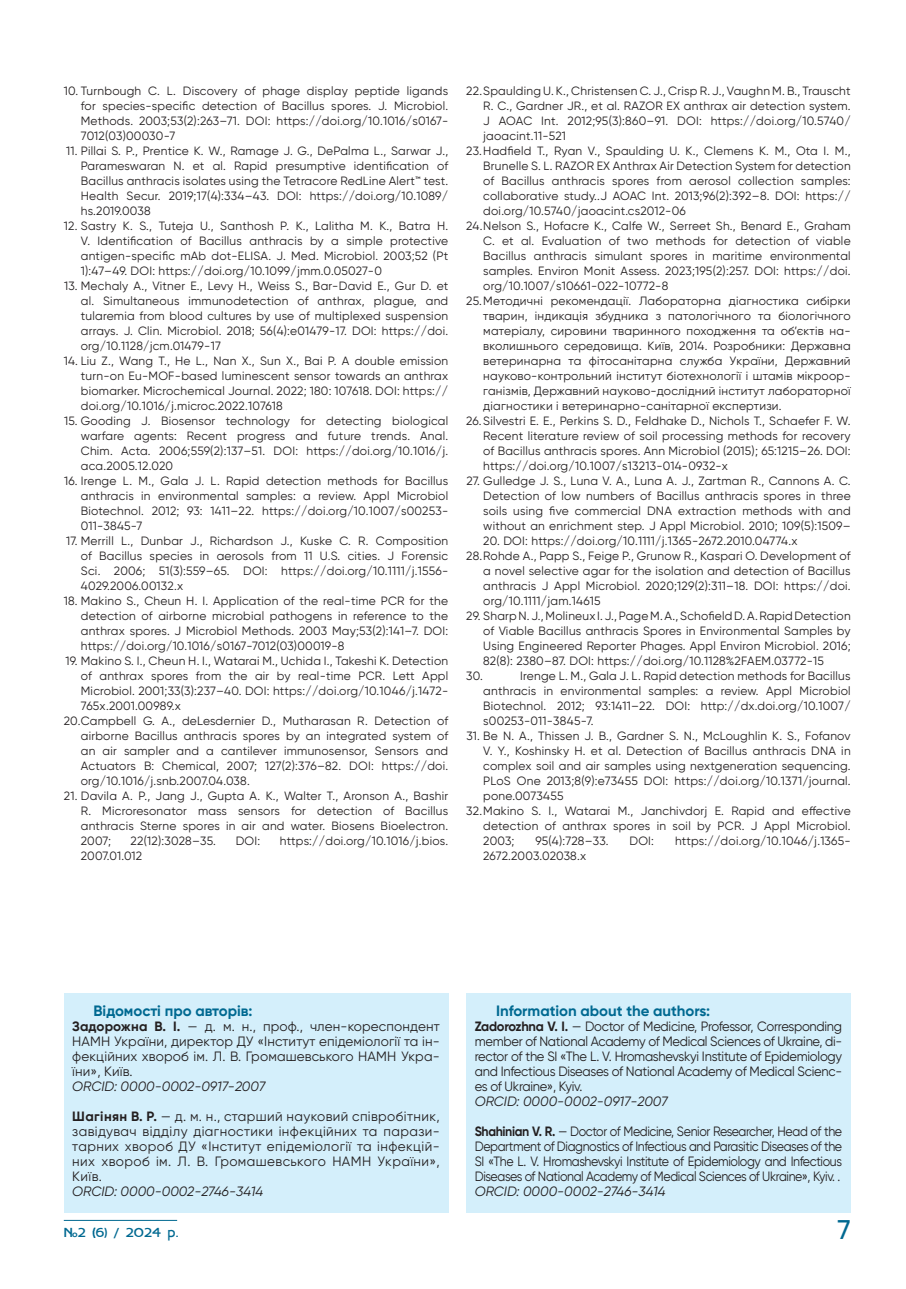
<style>
.page{position:relative;width:906px;height:1289px;background:#fff}
.page>*{position:absolute;margin:0;border:0;box-sizing:border-box;transform-origin:0 0}
.t1{font:500 27px "Gilroy";color:#006991}
.Текст{font:700 15px "Gilroy";color:#006991}
.t2{font:15px "Ambassadore Type";color:#006991}
.AUTOR{font:13.5px/15px "Gilroy";letter-spacing:-.02em;color:#231f20;text-align:justify}
.AUTOR-2{font:13.5px/15px "Gilroy";letter-spacing:-.02em;color:#231f20;text-align:justify;scale:.96 1}
.AUTOR-3{font:13.5px/15px "Gilroy";letter-spacing:-.02em;color:#231f20;text-align:justify;scale:.92 1}
.AUTOR-4{font:italic 13.5px "Gilroy";color:#231f20}
.Текст-2{font:italic 13.5px "Gilroy";color:#231f20}
.Література_з_табом{font:12px/15px "Gilroy";letter-spacing:.02em;color:#231f20;text-align:justify}
.s1{font-weight:700}
</style>
<div class="page">
<hr style="left:64px;top:1219px;width:113px;height:1px;background:#006991">
<div style="left:64px;top:993px;width:384px;height:219px;background:#d4effb"></div>
<div style="left:466px;top:993px;width:384px;height:219px;background:#d4effb"></div>
<p class="Література_з_табом" style="left:81px;top:83px;width:369px;text-indent:-17px">10. Turnbough C. L. Discovery of phage display peptide ligands for species-specific detection of Bacillus spores. J. Microbiol.<br>Methods. 2003;53(2):263–71. DOI: https://doi.org/10.1016/s0167- 7012(03)00030-7</p>
<p class="Література_з_табом" style="left:81px;top:143px;width:369px;text-indent:-15px">11. Pillai S. P., Prentice K. W., Ramage J. G., DePalma L., Sarwar J., Parameswaran N. et al. Rapid presumptive identification of Bacillus anthracis isolates using the Tetracore RedLine Alert™ test.<br>Health Secur. 2019;17(4):334–43. DOI: https://doi.org/10.1089/ hs.2019.0038</p>
<p class="Література_з_табом" style="left:81px;top:218px;width:369px;text-indent:-17px">12. Sastry K. S., Tuteja U., Santhosh P. K., Lalitha M. K., Batra H.<br>V. Identification of Bacillus anthracis by a simple protective antigen-specific mAb dot-ELISA. J. Med. Microbiol. 2003;52 (Pt 1):47–49. DOI: https://doi.org/10.1099/jmm.0.05027-0</p>
<p class="Література_з_табом" style="left:81px;top:278px;width:369px;text-indent:-17px">13. Mechaly A., Vitner E., Levy H., Weiss S., Bar-David E., Gur D. et al. Simultaneous immunodetection of anthrax, plague, and tularemia from blood cultures by use of multiplexed suspension arrays. J. Clin. Microbiol. 2018; 56(4):e01479-17. DOI: https://doi. org/10.1128/jcm.01479-17</p>
<p class="Література_з_табом" style="left:81px;top:353px;width:369px;text-indent:-17px">14. Liu Z., Wang T., He L., Nan X., Sun X., Bai P. A double emission turn-on Eu-MOF-based luminescent sensor towards an anthrax biomarker. Microchemical Journal. 2022; 180: 107618. DOI: https:// doi.org/10.1016/j.microc.2022.107618</p>
<p class="Література_з_табом" style="left:81px;top:413px;width:369px;text-indent:-17px">15. Gooding J. Biosensor technology for detecting biological warfare agents: Recent progress and future trends. Anal.<br>Chim. Acta. 2006;559(2):137–51. DOI: https://doi.org/10.1016/j. aca.2005.12.020</p>
<p class="Література_з_табом" style="left:81px;top:473px;width:369px;text-indent:-17px">16. Irenge L. M., Gala J. L. Rapid detection methods for Bacillus anthracis in environmental samples: a review. Appl Microbiol Biotechnol. 2012; 93: 1411–22. https://doi.org/10.1007/s00253- 011-3845-7</p>
<p class="Література_з_табом" style="left:81px;top:533px;width:369px;text-indent:-15px">17. Merrill L., Dunbar J., Richardson J., Kuske C. R. Composition of Bacillus species in aerosols from 11 U.S. cities. J Forensic Sci. 2006; 51(3):559–65. DOI: https://doi.org/10.1111/j.1556- 4029.2006.00132.x</p>
<p class="Література_з_табом" style="left:81px;top:593px;width:369px;text-indent:-17px">18. Makino S., Cheun H. I. Application of the real-time PCR for the detection of airborne microbial pathogens in reference to the anthrax spores. J Microbiol Methods. 2003 May;53(2):141–7. DOI: https://doi.org/10.1016/s0167-7012(03)00019-8</p>
<p class="Література_з_табом" style="left:81px;top:653px;width:369px;text-indent:-15px">19. Makino S. I., Cheun H. I., Watarai M., Uchida I., Takeshi K. Detection of anthrax spores from the air by real-time PCR. Lett Appl Microbiol. 2001;33(3):237–40. DOI: https://doi.org/10.1046/j.1472- 765x.2001.00989.x</p>
<p class="Література_з_табом" style="left:81px;top:713px;width:369px;text-indent:-17px">20.Campbell G. A., deLesdernier D., Mutharasan R. Detection of airborne Bacillus anthracis spores by an integrated system of an air sampler and a cantilever immunosensor, Sensors and Actuators B: Chemical, 2007; 127(2):376–82. DOI: https://doi. org/10.1016/j.snb.2007.04.038.</p>
<p class="Література_з_табом" style="left:81px;top:788px;width:369px;text-indent:-17px">21. Davila A. P., Jang J., Gupta A. K., Walter T., Aronson A., Bashir R. Microresonator mass sensors for detection of Bacillus anthracis Sterne spores in air and water. Biosens Bioelectron.<br>2007;</p>
<p class="Література_з_табом" style="left:131px;top:833px;width:87px">22(12):3028–35.</p>
<p class="Література_з_табом" style="left:236px;top:833px;width:26px">DOI:</p>
<p class="Література_з_табом" style="left:280px;top:833px;width:170px">https://doi.org/10.1016/j.bios.</p>
<p class="Література_з_табом" style="left:81px;top:848px;width:63px">2007.01.012</p>
<p class="Література_з_табом" style="left:483px;top:83px;width:369px;text-indent:-17px">22.Spaulding U. K., Christensen C. J., Crisp R. J., Vaughn M. B., Trauscht R. C., Gardner JR., et al. RAZOR EX anthrax air detection system.<br>J AOAC Int. 2012;95(3):860–91. DOI: https://doi.org/10.5740/ jaoacint.11-521</p>
<p class="Література_з_табом" style="left:483px;top:143px;width:369px;text-indent:-17px">23.Hadfield T., Ryan V., Spaulding U. K., Clemens K. M., Ota I. M., Brunelle S. L. RAZOR EX Anthrax Air Detection System for detection of Bacillus anthracis spores from aerosol collection samples: collaborative study..J AOAC Int. 2013;96(2):392–8. DOI: https:// doi.org/10.5740/jaoacint.cs2012-06</p>
<p class="Література_з_табом" style="left:483px;top:218px;width:369px;text-indent:-17px">24.Nelson S., Hofacre K., Calfe W., Serreet Sh., Benard E., Graham C. et al. Evaluation of two methods for detection of viable Bacillus anthracis simulant spores in maritime environmental samples. Environ Monit Assess. 2023;195(2):257. DOI: https://doi. org/10.1007/s10661-022-10772-8</p>
<p class="Література_з_табом" style="left:483px;top:293px;width:369px;text-indent:-17px">25.Методичні рекомендації. Лабораторна діагностика сибірки тварин, індикація збудника з патологічного та біологічного матеріалу, сировини тваринного походження та об’єктів на&shy;вколишнього середовища. Київ, 2014. Розробники: Державна ветеринарна та фітосанітарна служба України, Державний науково-контрольний інститут біотехнології і штамів мікроор&shy;ганізмів, Державний науково-дослідний інститут лабораторної діагностики і ветеринарно-санітарної експертизи.</p>
<p class="Література_з_табом" style="left:483px;top:413px;width:369px;text-indent:-17px">26.Silvestri E. E., Perkins S. D., Feldhake D., Nichols T., Schaefer F. W.<br>Recent literature review of soil processing methods for recovery of Bacillus anthracis spores. Ann Microbiol (2015); 65:1215–26. DOI: https://doi.org/10.1007/s13213-014-0932-x</p>
<p class="Література_з_табом" style="left:483px;top:473px;width:369px;text-indent:-17px">27. Gulledge J. S., Luna V. A., Luna A. J., Zartman R., Cannons A. C.<br>Detection of low numbers of Bacillus anthracis spores in three soils using five commercial DNA extraction methods with and without an enrichment step. J Appl Microbiol. 2010; 109(5):1509–</p>
<p class="Література_з_табом" style="left:483px;top:533px;width:316px">20. DOI: https://doi.org/10.1111/j.1365-2672.2010.04774.x</p>
<p class="Література_з_табом" style="left:483px;top:548px;width:369px;text-indent:-17px">28.Rohde A., Papp S., Feige P., Grunow R., Kaspari O. Development of a novel selective agar for the isolation and detection of Bacillus anthracis J Appl Microbiol. 2020;129(2):311–18. DOI: https://doi. org/10.1111/jam.14615</p>
<p class="Література_з_табом" style="left:483px;top:608px;width:369px;text-indent:-17px">29. Sharp N. J., Molineux I. J., Page M. A., Schofield D. A. Rapid Detection of Viable Bacillus anthracis Spores in Environmental Samples by Using Engineered Reporter Phages. Appl Environ Microbiol. 2016; 82(8): 2380–87. DOI: https://doi.org/10.1128%2FAEM.03772-15</p>
<p class="Література_з_табом" style="left:466px;top:668px;width:18px">30.</p>
<p class="Література_з_табом" style="left:483px;top:668px;width:369px;text-indent:37px">Irenge L. M., Gala J. L. Rapid detection methods for Bacillus anthracis in environmental samples: a review. Appl Microbiol Biotechnol. 2012; 93:1411–22. DOI: http://dx.doi.org/10.1007/ s00253-011-3845-7.</p>
<p class="Література_з_табом" style="left:483px;top:728px;width:369px;text-indent:-17px">31. Be N. A., Thissen J. B., Gardner S. N., McLoughlin K. S., Fofanov V. Y., Koshinsky H. et al. Detection of Bacillus anthracis DNA in complex soil and air samples using nextgeneration sequencing.<br>PLoS One 2013;8(9):e73455 DOI: https://doi.org/10.1371/journal. pone.0073455</p>
<p class="Література_з_табом" style="left:483px;top:803px;width:369px;text-indent:-17px">32.Makino S. I., Watarai M., Janchivdorj E. Rapid and effective detection of anthrax spores in soil by PCR. J Appl Microbiol.<br>2003;</p>
<p class="Література_з_табом" style="left:535px;top:833px;width:75px">95(4):728–33.</p>
<p class="Література_з_табом" style="left:629px;top:833px;width:26px">DOI:</p>
<p class="Література_з_табом" style="left:675px;top:833px;width:177px">https://doi.org/10.1046/j.1365-</p>
<p class="Література_з_табом" style="left:483px;top:848px;width:104px">2672.2003.02038.x</p>
<p class="Текст" style="left:94px;top:1000px;width:161px">Відомості про авторів:</p>
<p class="AUTOR" style="left:72px;top:1018px;width:369px"><span class="s1">Задорожна В. І.</span> — д. м. н., проф., член-кореспондент НАМН України, директор ДУ «Інститут епідеміології та ін&shy;фекційних хвороб ім. Л. В. Громашевського НАМН Укра&shy;їни», Київ.</p>
<p class="Текст-2" style="left:72px;top:1077px;width:195px">ORCID: 0000-0002-0917-2007</p>
<p class="AUTOR" style="left:72px;top:1108px;width:369px"><span class="s1">Шагінян В. Р.</span> — д. м. н., старший науковий співробітник, завідувач відділу діагностики інфекційних та парази&shy;тарних хвороб ДУ «Інститут епідеміології та інфекцій&shy;них хвороб ім. Л. В. Громашевського НАМН України», Київ.</p>
<p class="AUTOR-4" style="left:72px;top:1182px;width:192px">ORCID: 0000-0002-2746-3414</p>
<p class="Текст" style="left:496px;top:1000px;width:216px">Information about the authors:</p>
<p class="AUTOR-2" style="left:475px;top:1018px;width:384px"><span class="s1">Zadorozhna V. I.</span> — Doctor of Medicine, Professor, Сorresponding member of National Academy of Medical Sciences of Ukraine, di&shy;rector of the SI «The L. V. Hromashevskyi Institute of Epidemiology and Infectious Diseases of National Academy of Medical Scienc&shy;es of Ukraine», Kyiv.</p>
<p class="AUTOR-4" style="left:475px;top:1092px;width:195px">ORCID: 0000-0002-0917-2007</p>
<p class="AUTOR-3" style="left:475px;top:1123px;width:401px"><span class="s1">Shahinian V. R.</span> — Doctor of Medicine, Senior Researcher, Head of the Department of Diagnostics of Infectious and Parasitic Diseases of the SI «The L. V. Hromashevskyi Institute of Epidemiology and Infectious Diseases of National Academy of Medical Sciences of Ukraine», Kyiv. .</p>
<p class="AUTOR-4" style="left:475px;top:1182px;width:192px">ORCID: 0000-0002-2746-3414</p>
<p class="t2" style="left:64px;top:1226px;width:116px">№2 (6) / 2024 р.</p>
<h1 class="t1" style="left:837px;top:1212px;width:15px">7</h1>
</div>
